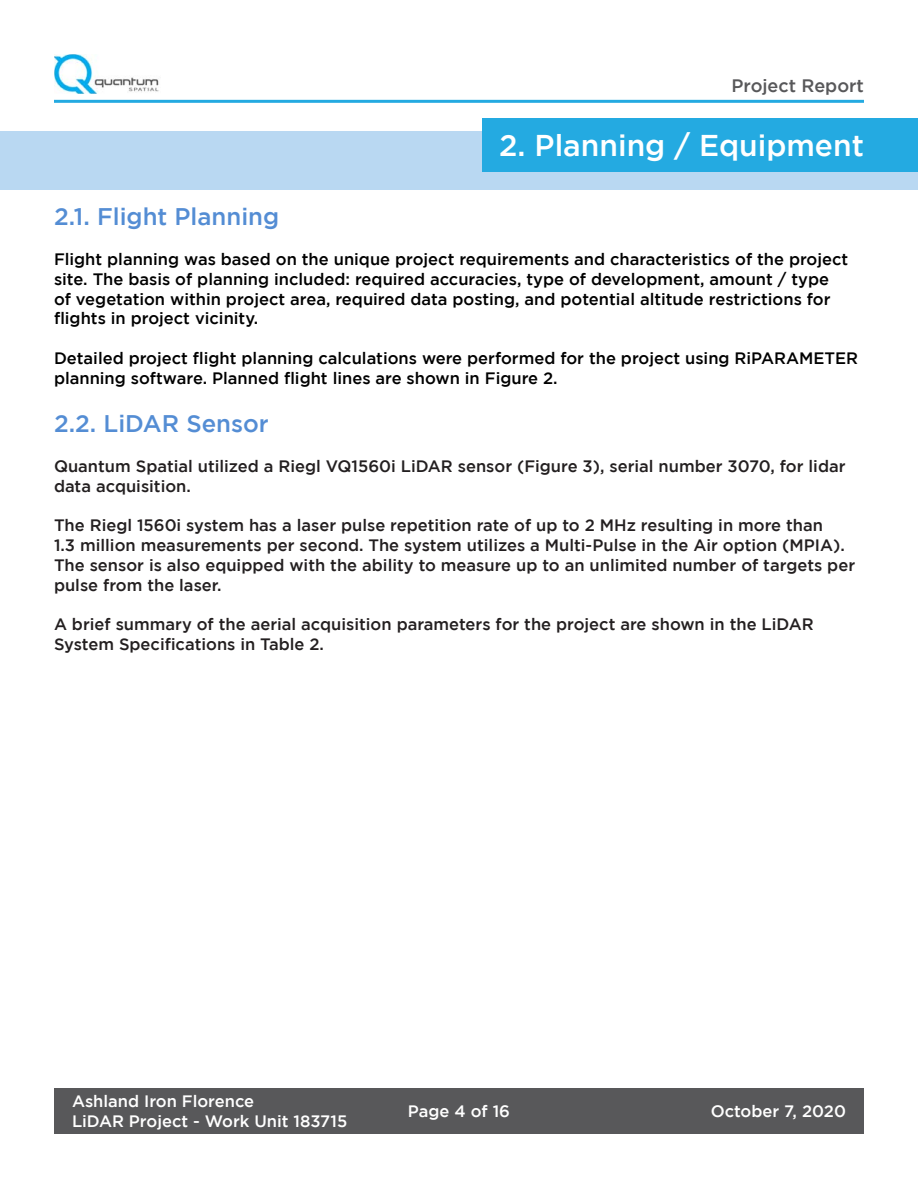
<style>
.page{position:relative;width:918px;height:1188px;background:#fff}
.page>*{position:absolute;margin:0;border:0;box-sizing:border-box;transform-origin:0 0}
.Header_lv_1{font:500 30px "Gotham";color:#fff}
.Header_lv_2{font:500 24px "Gotham";color:#548dd4}
.t1{font:500 18px "Gotham";color:#58585a}
.Body_text_lv_1{font:500 16.5px/19.8px "Gotham";color:#231f20}
.Body_text_lv_1-2{font:500 16.5px/19.8px "Gotham";color:#000}
.t2{font:500 16.5px/19.8px "Gotham";color:#fff}
</style>
<div class="page">
<div style="left:54px;top:1088px;width:810px;height:46px;background:#58585a"></div>
<img style="left:54px;top:54px;width:105px;height:40px">
<hr style="left:54px;top:100px;width:810px;height:3px;background:#24aae1">
<div style="left:0;top:131px;width:918px;height:59px;background:#b9d8f2"></div>
<div style="left:483px;top:118px;width:435px;height:54px;background:#24aae1"></div>
<p class="t1" style="left:732px;top:76px;width:134px">Project Report</p>
<p class="Header_lv_1" style="left:499px;top:128px;width:366px">2. Planning / Equipment</p>
<p class="Header_lv_2" style="left:54px;top:203px;width:227px">2.1. Flight Planning</p>
<p class="Body_text_lv_1-2" style="left:54px;top:249px;width:796px">Flight planning was based on the unique project requirements and characteristics of the project site. The basis of planning included: required accuracies, type of development, amount / type of vegetation within project area, required data posting, and potential altitude restrictions for flights in project vicinity.</p>
<p class="Body_text_lv_1-2" style="left:54px;top:348px;width:806px">Detailed project flight planning calculations were performed for the project using RiPARAMETER planning software. Planned flight lines are shown in Figure 2.</p>
<p class="Header_lv_2" style="left:54px;top:410px;width:216px">2.2. LiDAR Sensor</p>
<p class="Body_text_lv_1" style="left:54px;top:456px;width:793px">Quantum Spatial utilized a Riegl VQ1560i LiDAR sensor (Figure 3), serial number 3070, for lidar data acquisition.</p>
<p class="Body_text_lv_1" style="left:54px;top:515px;width:803px">The Riegl 1560i system has a laser pulse repetition rate of up to 2 MHz resulting in more than<br>1.3 million measurements per second. The system utilizes a Multi-Pulse in the Air option (MPIA).<br>The sensor is also equipped with the ability to measure up to an unlimited number of targets per pulse from the laser.</p>
<p class="Body_text_lv_1" style="left:54px;top:614px;width:761px">A brief summary of the aerial acquisition parameters for the project are shown in the LiDAR</p>
<p class="Body_text_lv_1" style="left:54px;top:634px;width:272px">System Specifications in Table 2.</p>
<p class="t2" style="left:72px;top:1091px;width:277px">Ashland Iron Florence<br>LiDAR Project - Work Unit 183715</p>
<p class="t2" style="left:408px;top:1101px;width:104px">Page 4 of 16</p>
<p class="t2" style="left:711px;top:1101px;width:137px">October 7, 2020</p>
</div>
